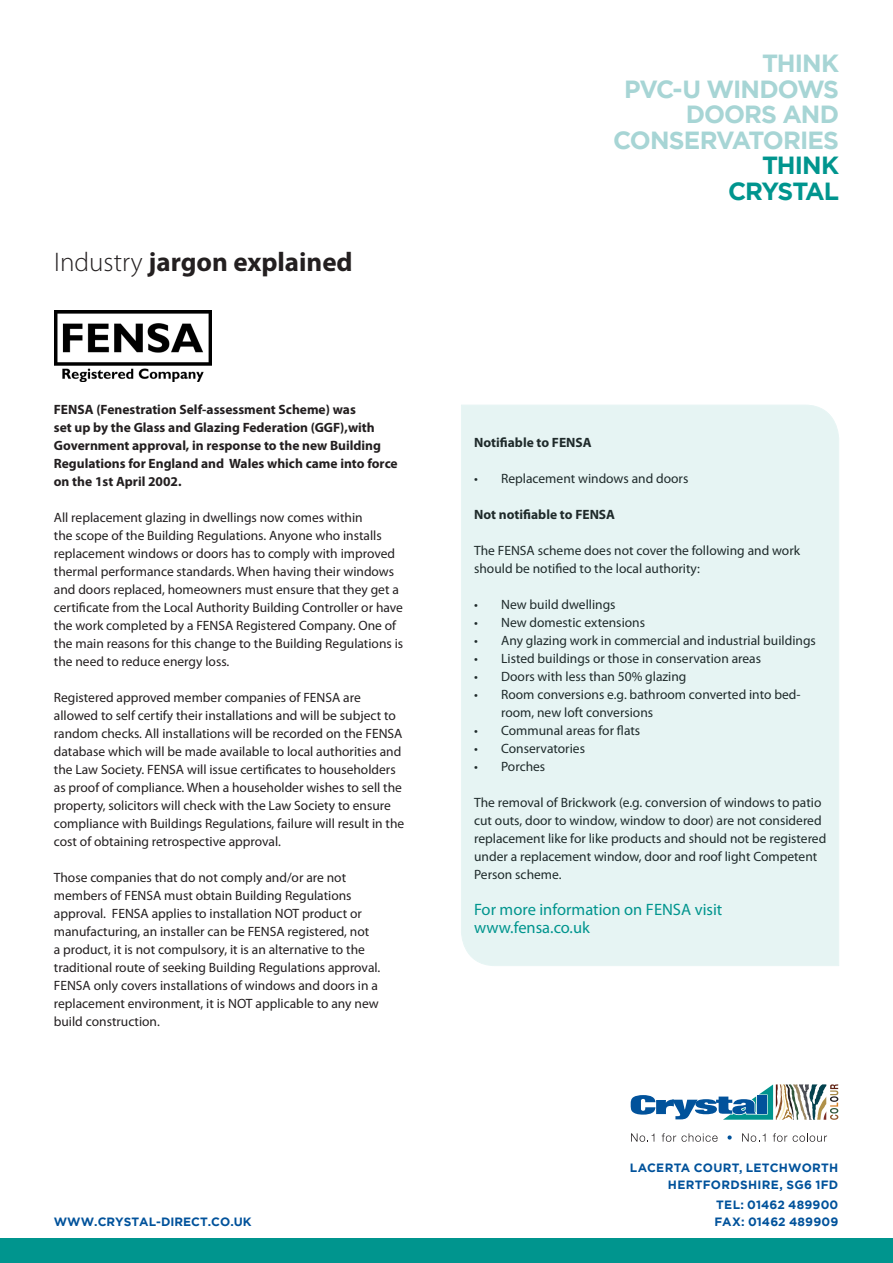
<style>
.page{position:relative;width:893px;height:1263px;background:#fff}
.page>*{position:absolute;margin:0;border:0;box-sizing:border-box;transform-origin:0 0}
.t1{font:700 27px "Myriad Pro";color:#231f20}
.t2{font:700 24.75px "Gotham";letter-spacing:-.04em;color:#a7d5d5}
.t3{font:700 24.75px "Gotham";letter-spacing:-.045em;color:#00958e}
.t4{font:16.5px "Myriad Pro";color:#00958e}
.t5{font:13.5px/18px "Myriad Pro";color:#231f20}
.t6{font:700 13.5px/18px "Myriad Pro";color:#231f20}
.Heading__small__BLUE{font:700 12px/16.5px "Gotham";letter-spacing:.015em;color:#01529b;text-align:right}
.s1{font-weight:300}
</style>
<div class="page">
<img style="left:54px;top:310px;width:158px;height:71px">
<div style="left:0;top:1238px;width:893px;height:25px;background:#00958e"></div>
<svg style="left:631px;top:1133px;width:23px;height:9px"></svg>
<svg style="left:662px;top:1133px;width:56px;height:9px"></svg>
<svg style="left:727px;top:1135px;width:5px;height:4px"></svg>
<svg style="left:742px;top:1133px;width:23px;height:9px"></svg>
<svg style="left:773px;top:1133px;width:14px;height:9px"></svg>
<svg style="left:793px;top:1133px;width:34px;height:9px"></svg>
<svg style="left:631px;top:1084px;width:207px;height:36px"></svg>
<div style="left:461px;top:405px;width:378px;height:561px;background:#e6f4f3"></div>
<p class="t1" style="left:54px;top:244px;width:300px"><span class="s1">Industry</span> jargon explained</p>
<p class="t6" style="left:54px;top:400px;width:345px">FENSA (Fenestration Self-assessment Scheme) was<br>set up by the Glass and Glazing Federation (GGF),with Government approval, in response to the new Building Regulations for England and Wales which came into force on the 1st April 2002.</p>
<p class="t5" style="left:54px;top:508px;width:351px">All replacement glazing in dwellings now comes within<br>the scope of the Building Regulations. Anyone who installs replacement windows or doors has to comply with improved thermal performance standards. When having their windows and doors replaced, homeowners must ensure that they get a certificate from the Local Authority Building Controller or have the work completed by a FENSA Registered Company. One of the main reasons for this change to the Building Regulations is the need to reduce energy loss.</p>
<p class="t5" style="left:54px;top:688px;width:352px">Registered approved member companies of FENSA are allowed to self certify their installations and will be subject to random checks. All installations will be recorded on the FENSA database which will be made available to local authorities and the Law Society. FENSA will issue certificates to householders as proof of compliance. When a householder wishes to sell the property, solicitors will check with the Law Society to ensure compliance with Buildings Regulations, failure will result in the cost of obtaining retrospective approval.</p>
<p class="t5" style="left:54px;top:868px;width:328px">Those companies that do not comply and/or are not members of FENSA must obtain Building Regulations approval. FENSA applies to installation NOT product or manufacturing, an installer can be FENSA registered, not<br>a product, it is not compulsory, it is an alternative to the traditional route of seeking Building Regulations approval.<br>FENSA only covers installations of windows and doors in a replacement environment, it is NOT applicable to any new build construction.</p>
<p class="Heading__small__BLUE" style="left:54px;top:1213px;width:199px">WWW.CRYSTAL-DIRECT.CO.UK</p>
<p class="t2" style="left:762px;top:49px;width:79px">THINK</p>
<p class="t2" style="left:624px;top:75px;width:216px">PVC-U WINDOWS</p>
<p class="t2" style="left:686px;top:100px;width:155px">DOORS AND</p>
<p class="t2" style="left:613px;top:126px;width:227px">CONSERVATORIES</p>
<p class="t3" style="left:762px;top:151px;width:79px">THINK</p>
<p class="t3" style="left:728px;top:177px;width:113px">CRYSTAL</p>
<p class="t6" style="left:474px;top:433px;width:119px">Notifiable to FENSA</p>
<p class="t5" style="left:474px;top:469px;width:216px">• Replacement windows and doors</p>
<p class="t6" style="left:474px;top:505px;width:142px">Not notifiable to FENSA</p>
<p class="t5" style="left:474px;top:541px;width:327px">The FENSA scheme does not cover the following and work should be notified to the local authority:</p>
<p class="t5" style="left:474px;top:595px;width:143px">• New build dwellings</p>
<p class="t5" style="left:474px;top:613px;width:172px">• New domestic extensions</p>
<p class="t5" style="left:474px;top:631px;width:343px">• Any glazing work in commercial and industrial buildings</p>
<p class="t5" style="left:474px;top:649px;width:288px">• Listed buildings or those in conservation areas</p>
<p class="t5" style="left:474px;top:667px;width:214px">• Doors with less than 50% glazing</p>
<p class="t5" style="left:501px;top:685px;width:301px;text-indent:-27px">• Room conversions e.g. bathroom converted into bed&shy;room, new loft conversions</p>
<p class="t5" style="left:474px;top:721px;width:168px">• Communal areas for flats</p>
<p class="t5" style="left:474px;top:739px;width:112px">• Conservatories</p>
<p class="t5" style="left:474px;top:757px;width:73px">• Porches</p>
<p class="t5" style="left:474px;top:793px;width:354px">The removal of Brickwork (e.g. conversion of windows to patio cut outs, door to window, window to door) are not considered replacement like for like products and should not be registered under a replacement window, door and roof light Competent Person scheme.</p>
<p class="t4" style="left:474px;top:899px;width:250px">For more information on FENSA visit</p>
<p class="t4" style="left:474px;top:917px;width:117px">www.fensa.co.uk</p>
<p class="Heading__small__BLUE" style="left:630px;top:1159px;width:210px">LACERTA COURT, LETCHWORTH<br>HERTFORDSHIRE, SG6 1FD</p>
<p class="Heading__small__BLUE" style="left:715px;top:1197px;width:125px;text-align:left">TEL: 01462 489900<br>FAX: 01462 489909</p>
</div>
